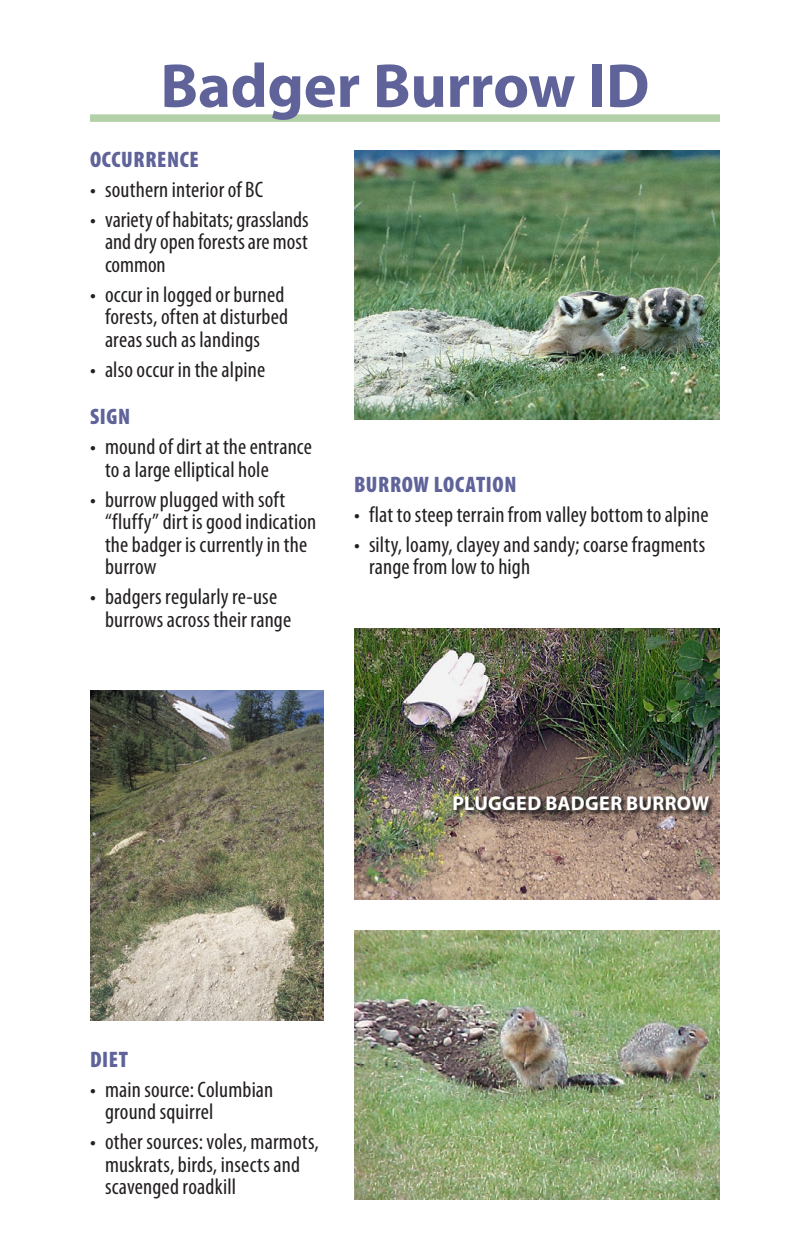
<style>
.page{position:relative;width:810px;height:1260px;background:#fff}
.page>*{position:absolute;margin:0;border:0;box-sizing:border-box;transform-origin:0 0}
.heads_19_24{font:700 62.5px "Myriad Pro";letter-spacing:-.005em;color:#5f6399}
.bullets{font:condensed 22.5px/22.5px "Myriad Pro";letter-spacing:.01em;color:#231f20}
.body_head{font:900 condensed 22.5px "Myriad Pro";letter-spacing:.03em;color:#5f6399}
.t1{font:700 20px "Myriad Pro";letter-spacing:.015em;color:#fff}
</style>
<div class="page">
<div style="left:90px;top:114px;width:630px;height:8px;background:#b3d1a8"></div>
<img style="left:354px;top:150px;width:366px;height:270px">
<img style="left:90px;top:690px;width:234px;height:331px">
<img style="left:354px;top:628px;width:366px;height:272px">
<img style="left:354px;top:930px;width:366px;height:270px">
<svg style="left:452px;top:796px;width:263px;height:21px;background:#61534c"></svg>
<p class="heads_19_24" style="left:160px;top:45px;width:491px">BADGER BURROW ID</p>
<p class="body_head" style="left:90px;top:147px;width:110px">OCCURRENCE</p>
<p class="bullets" style="left:90px;top:179px;width:175px">• southern interiorof BC</p>
<p class="bullets" style="left:105px;top:209px;width:205px;text-align:justify;text-indent:-15px">• varietyof habitats;grasslands anddryopen forestsaremost common</p>
<p class="bullets" style="left:105px;top:284px;width:185px;text-indent:-15px">• occur in loggedorburned forests,often atdisturbed areas such as landings</p>
<p class="bullets" style="left:90px;top:359px;width:177px">• alsooccur in thealpine</p>
<p class="body_head" style="left:90px;top:404px;width:42px">SIGN</p>
<p class="bullets" style="left:105px;top:436px;width:209px;text-indent:-15px">• moundofdirtat theentrance toalargeelliptical hole</p>
<p class="bullets" style="left:105px;top:489px;width:213px;text-indent:-15px">• burrow plugged with soft “fluffy”dirt isgoodindication thebadger is currentlyin the burrow</p>
<p class="bullets" style="left:105px;top:586px;width:188px;text-indent:-15px">• badgers regularlyre-use burrowsacross their range</p>
<p class="body_head" style="left:354px;top:472px;width:164px">BURROW LOCATION</p>
<p class="bullets" style="left:354px;top:504px;width:356px">• flat tosteepterrain from valleybottom toalpine</p>
<p class="bullets" style="left:369px;top:534px;width:338px;text-indent:-15px">• silty, loamy, clayeyandsandy; coarsefragments rangefrom low to high</p>
<p class="t1" style="left:453px;top:790px;width:258px">PLUGGED BADGER BURROW</p>
<p class="body_head" style="left:90px;top:1047px;width:39px">DIET</p>
<p class="bullets" style="left:105px;top:1079px;width:170px;text-indent:-15px">• main source:Columbian groundsquirrel</p>
<p class="bullets" style="left:105px;top:1131px;width:216px;text-indent:-15px">• other sources:voles, marmots, muskrats,birds, insectsand scavengedroadkill</p>
</div>
